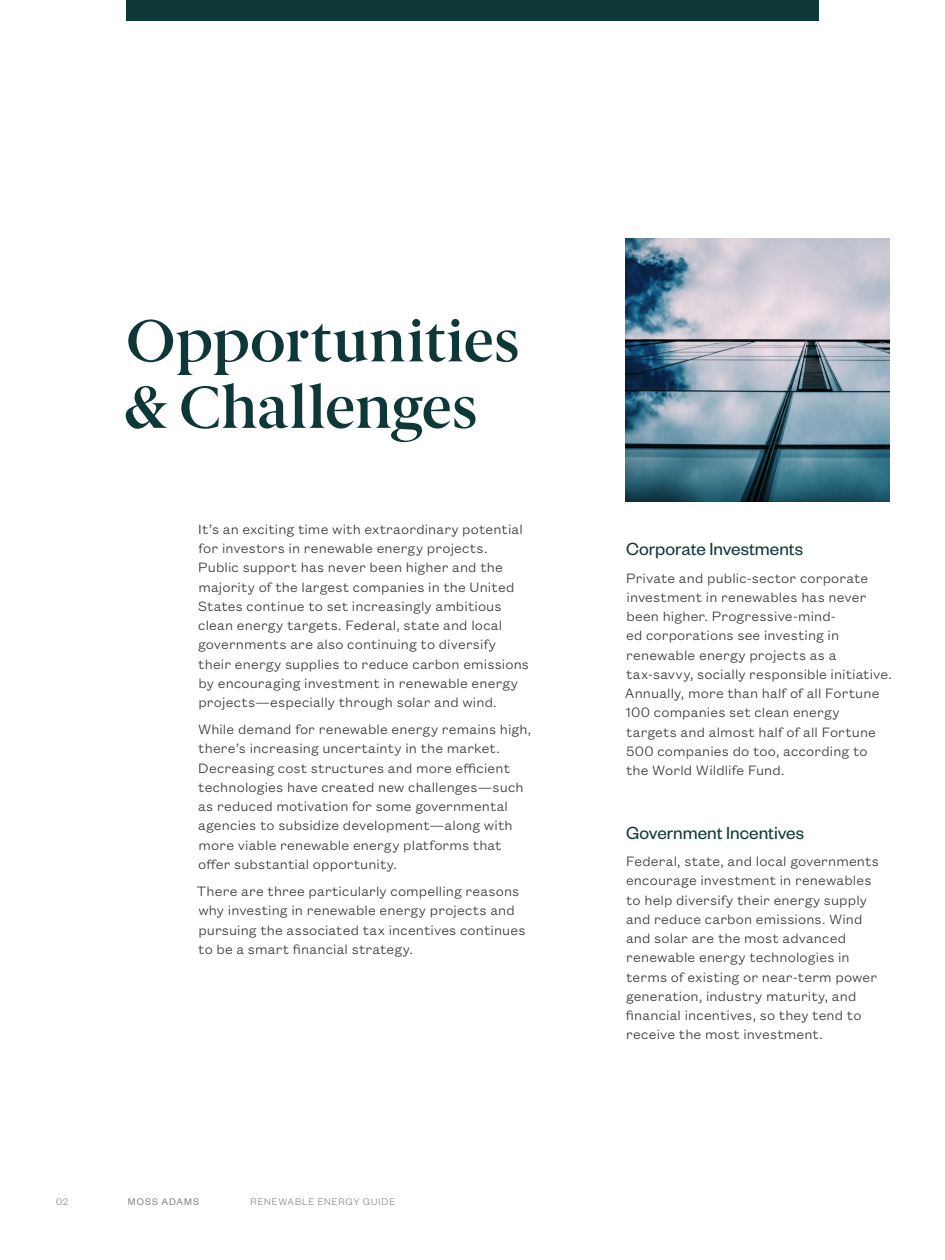
<style>
.page{position:relative;width:945px;height:1260px;background:#fff}
.page>*{position:absolute;margin:0;border:0;box-sizing:border-box;transform-origin:0 0}
.H2__Left{font:59.5px/66.5px "Berlingske Serif D Bd";letter-spacing:-.005em;color:#0e3837}
.H6__Left{font:19.25px "Founders Grotesk";color:#0e3837}
.BC__Left{font:300 14.88px/19.2px "Founders Grotesk Text";letter-spacing:.01em;color:#333}
.SN__Left{font:300 10.5px "Founders Grotesk";letter-spacing:.095em;color:#858585}
.t1{font:10.5px "Founders Grotesk";letter-spacing:.1em;color:#858585}
</style>
<div class="page">
<img style="left:626px;top:239px;width:264px;height:262px">
<div style="left:126px;top:0;width:693px;height:21px;background:#0e3837"></div>
<p class="H2__Left" style="left:122px;top:308px;width:398px">Opportunities &amp; Challenges</p>
<p class="BC__Left" style="left:198px;top:518px;width:332px">It’s an exciting time with extraordinary potential for investors in renewable energy projects.<br>Public support has never been higher and the majority of the largest companies in the United States continue to set increasingly ambitious clean energy targets. Federal, state and local governments are also continuing to diversify their energy supplies to reduce carbon emissions by encouraging investment in renewable energy projects—especially through solar and wind.</p>
<p class="BC__Left" style="left:198px;top:719px;width:335px">While demand for renewable energy remains high, there’s increasing uncertainty in the market.<br>Decreasing cost structures and more efficient technologies have created new challenges—such as reduced motivation for some governmental agencies to subsidize development—along with more viable renewable energy platforms that offer substantial opportunity.</p>
<p class="BC__Left" style="left:196px;top:881px;width:331px">There are three particularly compelling reasons why investing in renewable energy projects and pursuing the associated tax incentives continues to be a smart financial strategy.</p>
<p class="SN__Left" style="left:56px;top:1195px;width:13px">02</p>
<p class="t1" style="left:128px;top:1195px;width:73px">MOSS ADAMS</p>
<p class="SN__Left" style="left:251px;top:1195px;width:146px">RENEWABLE ENERGY GUIDE</p>
<p class="H6__Left" style="left:626px;top:538px;width:179px">Corporate Investments</p>
<p class="BC__Left" style="left:625px;top:567px;width:268px">Private and public-sector corporate investment in renewables has never been higher. Progressive-mind-<br>ed corporations see investing in renewable energy projects as a tax-savvy, socially responsible initiative.<br>Annually, more than half of all Fortune 100 companies set clean energy targets and almost half of all Fortune 500 companies do too, according to the World Wildlife Fund.</p>
<p class="H6__Left" style="left:626px;top:821px;width:180px">Government Incentives</p>
<p class="BC__Left" style="left:626px;top:851px;width:255px">Federal, state, and local governments encourage investment in renewables to help diversify their energy supply and reduce carbon emissions. Wind and solar are the most advanced renewable energy technologies in terms of existing or near-term power generation, industry maturity, and financial incentives, so they tend to receive the most investment.</p>
</div>
